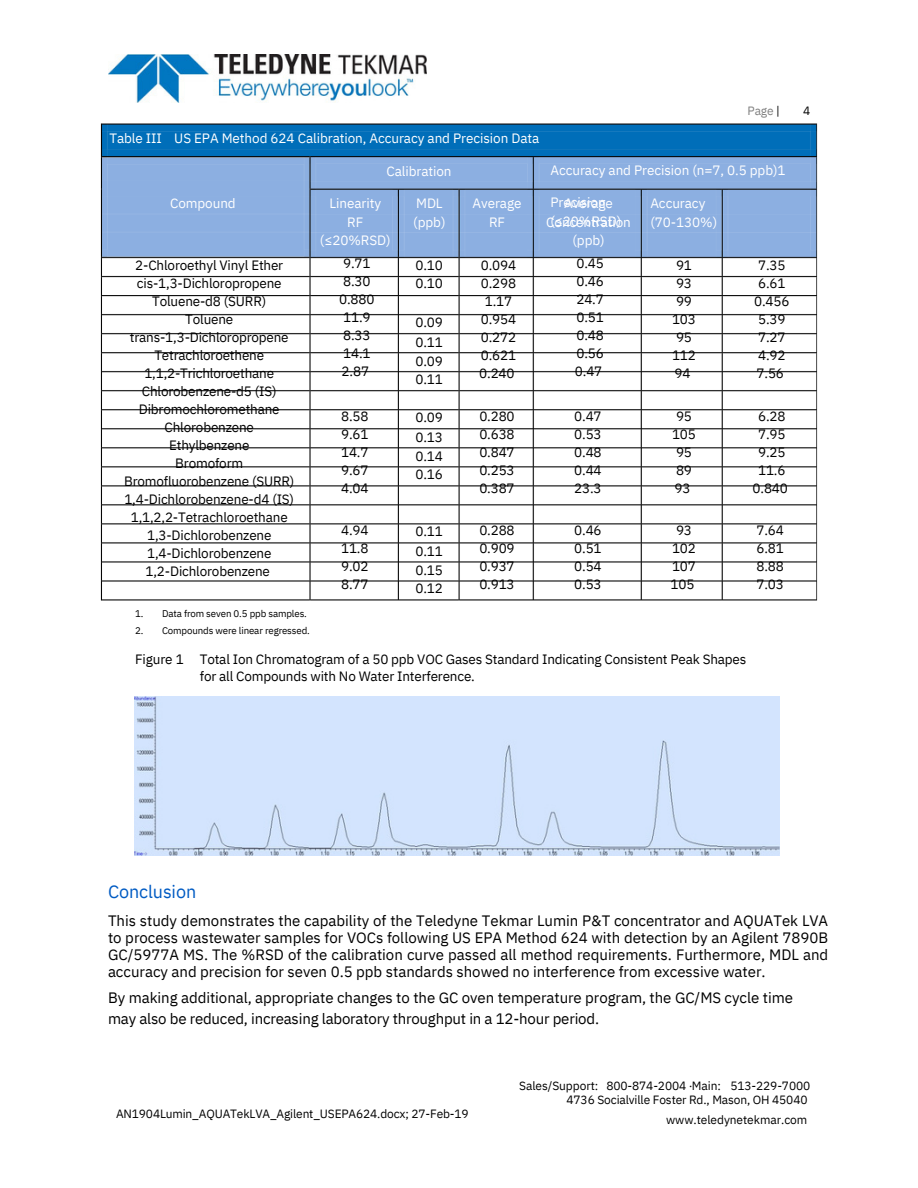
<style>
.page{position:relative;width:918px;height:1188px;background:#fff}
.page>*{position:absolute;margin:0;border:0;box-sizing:border-box;transform-origin:0 0}
.t1{font:18px "IBM Plex Sans";letter-spacing:-.005em;color:#005bc3}
.t2{font:15px/16.8px "IBM Plex Sans";letter-spacing:-.005em;color:#000;text-align:justify}
.t3{font:13.5px/18px "IBM Plex Sans";letter-spacing:-.015em;color:#000;text-align:justify}
.t4{font:13.5px/18.6px "IBM Plex Sans";letter-spacing:-.005em;color:#fff;text-align:center}
.t5{font:12px/13.5px "IBM Plex Sans";letter-spacing:-.01em;color:#000;text-align:right}
.t6{font:12px "IBM Plex Sans";color:#7f7f7f}
.t7{font:9.75px/16.8px "IBM Plex Sans";letter-spacing:-.015em;color:#000}
.s1{color:#000}
</style>
<div class="page">
<img style="left:108px;top:54px;width:318px;height:48px">
<img style="left:100px;top:123px;width:718px;height:478px">
<div style="left:135px;top:697px;width:644px;height:158px;background:#d3e4fe"></div>
<p class="t6" style="left:748px;top:102px;width:34px">Page <span class="s1">|</span></p>
<h3 class="t4" style="left:174px;top:129px;width:367px">US EPA Method 624 Calibration, Accuracy and Precision Data</h3>
<h3 class="t4" style="left:386px;top:161px;width:67px">Calibration</h3>
<h3 class="t4" style="left:550px;top:161px;width:237px">Accuracy and Precision (n=7, 0.5 ppb)1</h3>
<h3 class="t4" style="left:550px;top:192px;width:57px">Precision</h3>
<h3 class="t4" style="left:550px;top:211px;width:72px">(≤20%RSD)</h3>
<h3 class="t4" style="left:109px;top:129px;width:54px">Table III</h3>
<h3 class="t4" style="left:170px;top:193px;width:67px">Compound</h3>
<h3 class="t4" style="left:320px;top:194px;width:72px">Linearity<br>RF (≤20%RSD)</h3>
<h3 class="t3" style="left:339px;top:254px;width:37px;text-align:left">9.71<br>8.30<br>0.880<br>11.9<br>8.33<br>14.1<br>2.87</h3>
<h3 class="t4" style="left:413px;top:193px;width:34px;line-height:19.2px;text-align:left">MDL (ppb)</h3>
<h3 class="t4" style="left:473px;top:193px;width:50px;line-height:19.2px">Average<br>RF</h3>
<h3 class="t4" style="left:546px;top:194px;width:86px">Average<br>Concentration (ppb)</h3>
<h3 class="t3" style="left:575px;top:254px;width:30px">0.45<br>0.46<br>24.7<br>0.51<br>0.48<br>0.56<br>0.47</h3>
<h3 class="t4" style="left:650px;top:193px;width:68px;line-height:19.2px;text-align:left">Accuracy (70-130%)</h3>
<h3 class="t3" style="left:124px;top:255px;width:172px;text-align:center">2-Chloroethyl Vinyl Ether cis-1,3-Dichloropropene<br>Toluene-d8 (SURR)<br>Toluene trans-1,3-Dichloropropene<br>Tetrachloroethene<br>1,1,2-Trichloroethane<br>Chlorobenzene-d5 (IS)<br>Dibromochloromethane<br>Chlorobenzene<br>Ethylbenzene<br>Bromoform<br>Bromofluorobenzene (SURR)<br>1,4-Dichlorobenzene-d4 (IS)<br>1,1,2,2-Tetrachloroethane<br>1,3-Dichlorobenzene<br>1,4-Dichlorobenzene<br>1,2-Dichlorobenzene</h3>
<h3 class="t3" style="left:416px;top:255px;width:29px">0.10<br>0.10</h3>
<h3 class="t3" style="left:416px;top:312px;width:29px;line-height:19.6px">0.09<br>0.11<br>0.09</h3>
<h3 class="t3" style="left:416px;top:370px;width:29px">0.11</h3>
<p class="t3" style="left:416px;top:407px;width:29px;line-height:19.6px">0.09<br>0.13<br>0.14</p>
<p class="t3" style="left:416px;top:465px;width:29px">0.16</p>
<p class="t3" style="left:479px;top:255px;width:38px;text-align:center">0.094<br>0.298<br>1.17<br>0.954<br>0.272<br>0.621<br>0.240</p>
<h1 class="t3" style="left:479px;top:407px;width:37px">0.280<br>0.638<br>0.847<br>0.253<br>0.387</h1>
<h2 class="t3" style="left:479px;top:521px;width:37px">0.288<br>0.909<br>0.937<br>0.913</h2>
<h4 class="t3" style="left:672px;top:255px;width:25px;text-align:left">91<br>93<br>99<br>103<br>95<br>112<br>94</h4>
<h4 class="t3" style="left:672px;top:407px;width:25px;text-align:left">95<br>105<br>95<br>89<br>93</h4>
<h4 class="t3" style="left:671px;top:521px;width:27px;text-align:center">93<br>102<br>107<br>105</h4>
<p class="t3" style="left:754px;top:255px;width:37px;text-align:left">7.35<br>6.61<br>0.456<br>5.39<br>7.27<br>4.92<br>7.56</p>
<p class="t3" style="left:753px;top:407px;width:37px;text-align:center">6.28<br>7.95<br>9.25<br>11.6<br>0.840</p>
<p class="t3" style="left:757px;top:521px;width:29px">7.64<br>6.81<br>8.88<br>7.03</p>
<h3 class="t3" style="left:341px;top:407px;width:29px">8.58<br>9.61<br>14.7<br>9.67<br>4.04</h3>
<h3 class="t3" style="left:341px;top:521px;width:29px">4.94<br>11.8<br>9.02<br>8.77</h3>
<h4 class="t3" style="left:574px;top:407px;width:29px">0.47<br>0.53<br>0.48<br>0.44<br>23.3</h4>
<h4 class="t3" style="left:574px;top:521px;width:29px">0.46<br>0.51<br>0.54<br>0.53</h4>
<h3 class="t3" style="left:416px;top:521px;width:29px;line-height:19.6px">0.11<br>0.11<br>0.15</h3>
<h3 class="t3" style="left:416px;top:579px;width:29px">0.12</h3>
<p class="t7" style="left:135px;top:605px;width:10px">1.<br>2.</p>
<p class="t7" style="left:162px;top:605px;width:149px">Data from seven 0.5 ppb samples.<br>Compounds were linear regressed.</p>
<h3 class="t3" style="left:135px;top:650px;width:50px">Figure 1</h3>
<p class="t3" style="left:200px;top:651px;width:548px;line-height:16.8px">Total Ion Chromatogram of a 50 ppb VOC Gases Standard Indicating Consistent Peak Shapes for all Compounds with No Water Interference.</p>
<h3 class="t5" style="left:803px;top:103px;width:9px">4</h3>
<h1 class="t1" style="left:108px;top:880px;width:90px">Conclusion</h1>
<p class="t2" style="left:108px;top:912px;width:722px">This study demonstrates the capability of the Teledyne Tekmar Lumin P&amp;T concentrator and AQUATek LVA to process wastewater samples for VOCs following US EPA Method 624 with detection by an Agilent 7890B GC/5977A MS. The %RSD of the calibration curve passed all method requirements. Furthermore, MDL and accuracy and precision for seven 0.5 ppb standards showed no interference from excessive water.</p>
<p class="t2" style="left:108px;top:987px;width:687px;line-height:21.3px">By making additional, appropriate changes to the GC oven temperature program, the GC/MS cycle time may also be reduced, increasing laboratory throughput in a 12-hour period.</p>
<h4 class="t5" style="left:116px;top:1106px;width:354px">AN1904Lumin_AQUATekLVA_Agilent_USEPA624.docx; 27-Feb-19</h4>
<h3 class="t5" style="left:519px;top:1079px;width:81px">Sales/Support:</h3>
<p class="t5" style="left:606px;top:1079px;width:116px">800-874-2004 ·Main:</p>
<h3 class="t5" style="left:567px;top:1079px;width:245px">513-229-7000<br>4736 Socialville Foster Rd., Mason, OH 45040</h3>
<h3 class="t5" style="left:666px;top:1113px;width:143px">www.teledynetekmar.com</h3>
</div>
